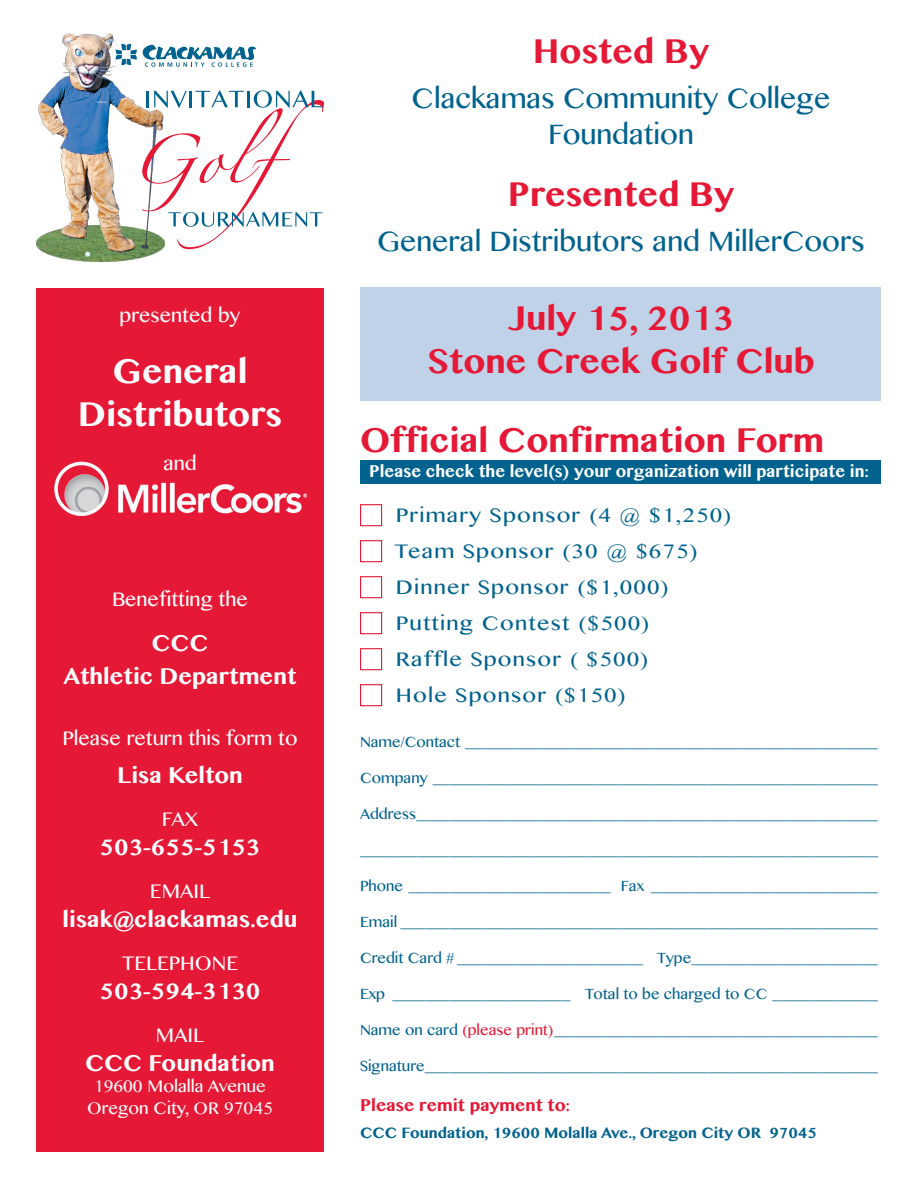
<style>
.page{position:relative;width:918px;height:1188px;background:#fff}
.page>*{position:absolute;margin:0;border:0;box-sizing:border-box;transform-origin:0 0}
.t1{font:700 36px "Telugu MN";color:#e51836}
.t2{font:700 36px/43.2px "Telugu MN";color:#fff;text-align:center}
.t3{font:30px/36px "Telugu MN";color:#00628e;text-align:center}
.t4{font:700 24px/32.4px "Telugu MN";color:#fff;text-align:center}
.t5{font:21px "Telugu MN";letter-spacing:.05em;color:#00628e;scale:1.1 1}
.t6{font:21px "Telugu MN";color:#fff}
.t7{font:700 18px "Telugu MN";color:#fff;scale:.96 1}
.t8{font:18px "Telugu MN";color:#fff}
.t9{font:700 18px "Telugu MN";color:#e51836}
.t10{font:15.75px "Telugu MN";color:#00628e}
.t11{font:700 15.75px "Telugu MN";color:#00628e}
.s1{color:#e51836}
</style>
<div class="page">
<div style="left:361px;top:461px;width:520px;height:23px;background:#00628e"></div>
<div style="left:361px;top:287px;width:520px;height:114px;background:#c0d2e8"></div>
<div style="left:36px;top:288px;width:287px;height:863px;background:#e51836"></div>
<img style="left:36px;top:33px;width:126px;height:229px">
<svg style="left:143px;top:45px;width:113px;height:22px"></svg>
<svg style="left:116px;top:44px;width:21px;height:21px"></svg>
<svg style="left:142px;top:90px;width:182px;height:159px"></svg>
<img style="left:54px;top:461px;width:252px;height:55px">
<div style="left:360px;top:504px;width:22px;height:22px;border:1px solid #e51836"></div>
<div style="left:360px;top:540px;width:22px;height:22px;border:1px solid #e51836"></div>
<div style="left:360px;top:576px;width:22px;height:22px;border:1px solid #e51836"></div>
<div style="left:360px;top:612px;width:22px;height:22px;border:1px solid #e51836"></div>
<div style="left:360px;top:648px;width:22px;height:22px;border:1px solid #e51836"></div>
<div style="left:360px;top:684px;width:22px;height:22px;border:1px solid #e51836"></div>
<p class="t6" style="left:120px;top:302px;width:122px">presented by</p>
<p class="t2" style="left:78px;top:349px;width:206px">General<br>Distributors</p>
<p class="t6" style="left:163px;top:450px;width:35px">and</p>
<p class="t6" style="left:112px;top:587px;width:137px">Benefitting the</p>
<p class="t4" style="left:63px;top:627px;width:235px">CCC<br>Athletic Department</p>
<p class="t6" style="left:63px;top:725px;width:236px">Please return this form to</p>
<p class="t4" style="left:117px;top:758px;width:127px">Lisa Kelton</p>
<p class="t6" style="left:162px;top:806px;width:38px">FAX</p>
<p class="t4" style="left:100px;top:830px;width:162px">503-655-5153</p>
<p class="t6" style="left:150px;top:878px;width:62px">EMAIL</p>
<p class="t4" style="left:63px;top:902px;width:236px">lisak@clackamas.edu</p>
<p class="t6" style="left:122px;top:950px;width:118px">TELEPHONE</p>
<p class="t4" style="left:100px;top:974px;width:162px">503-594-3130</p>
<p class="t6" style="left:156px;top:1022px;width:50px">MAIL</p>
<p class="t4" style="left:85px;top:1046px;width:191px">CCC Foundation</p>
<p class="t8" style="left:94px;top:1076px;width:174px">19600 Molalla Avenue</p>
<p class="t8" style="left:87px;top:1097px;width:187px">Oregon City, OR 97045</p>
<p class="t1" style="left:533px;top:30px;width:178px">Hosted By</p>
<p class="t3" style="left:412px;top:80px;width:420px">Clackamas Community College<br>Foundation</p>
<p class="t1" style="left:508px;top:172px;width:228px">Presented By</p>
<p class="t3" style="left:377px;top:222px;width:489px">General Distributors and MillerCoors</p>
<p class="t1" style="left:508px;top:296px;width:228px">July 15, 2013</p>
<p class="t1" style="left:427px;top:339px;width:389px">Stone Creek Golf Club</p>
<p class="t1" style="left:360px;top:419px;width:466px">Official Confirmation Form</p>
<p class="t7" style="left:369px;top:460px;width:522px">Please check the level(s) your organization will participate in:</p>
<p class="t5" style="left:396px;top:502px;width:307px">Primary Sponsor (4 @ $1,250)</p>
<p class="t5" style="left:395px;top:538px;width:277px">Team Sponsor (30 @ $675)</p>
<p class="t5" style="left:396px;top:574px;width:250px">Dinner Sponsor ($1,000)</p>
<p class="t5" style="left:396px;top:610px;width:232px">Putting Contest ($500)</p>
<p class="t5" style="left:396px;top:646px;width:231px">Raffle Sponsor ( $500)</p>
<p class="t5" style="left:396px;top:682px;width:211px">Hole Sponsor ($150)</p>
<p class="t10" style="left:360px;top:732px;width:520px">Name/Contact ___________________________________________________</p>
<p class="t10" style="left:360px;top:768px;width:520px">Company _______________________________________________________</p>
<p class="t10" style="left:360px;top:804px;width:520px">Address_________________________________________________________</p>
<p class="t10" style="left:360px;top:840px;width:520px">________________________________________________________________</p>
<p class="t10" style="left:360px;top:876px;width:519px">Phone _________________________ Fax ____________________________</p>
<p class="t10" style="left:360px;top:912px;width:520px">Email ___________________________________________________________</p>
<p class="t10" style="left:360px;top:948px;width:519px">Credit Card # _______________________ Type_______________________</p>
<p class="t10" style="left:360px;top:984px;width:519px">Exp ______________________ Total to be charged to CC _____________</p>
<p class="t10" style="left:360px;top:1020px;width:519px">Name on card <span class="s1">(please print)</span>________________________________________</p>
<p class="t10" style="left:360px;top:1056px;width:520px">Signature________________________________________________________</p>
<p class="t9" style="left:360px;top:1095px;width:211px">Please remit payment to:</p>
<p class="t11" style="left:360px;top:1124px;width:459px">CCC Foundation, 19600 Molalla Ave., Oregon City OR 97045</p>
</div>
